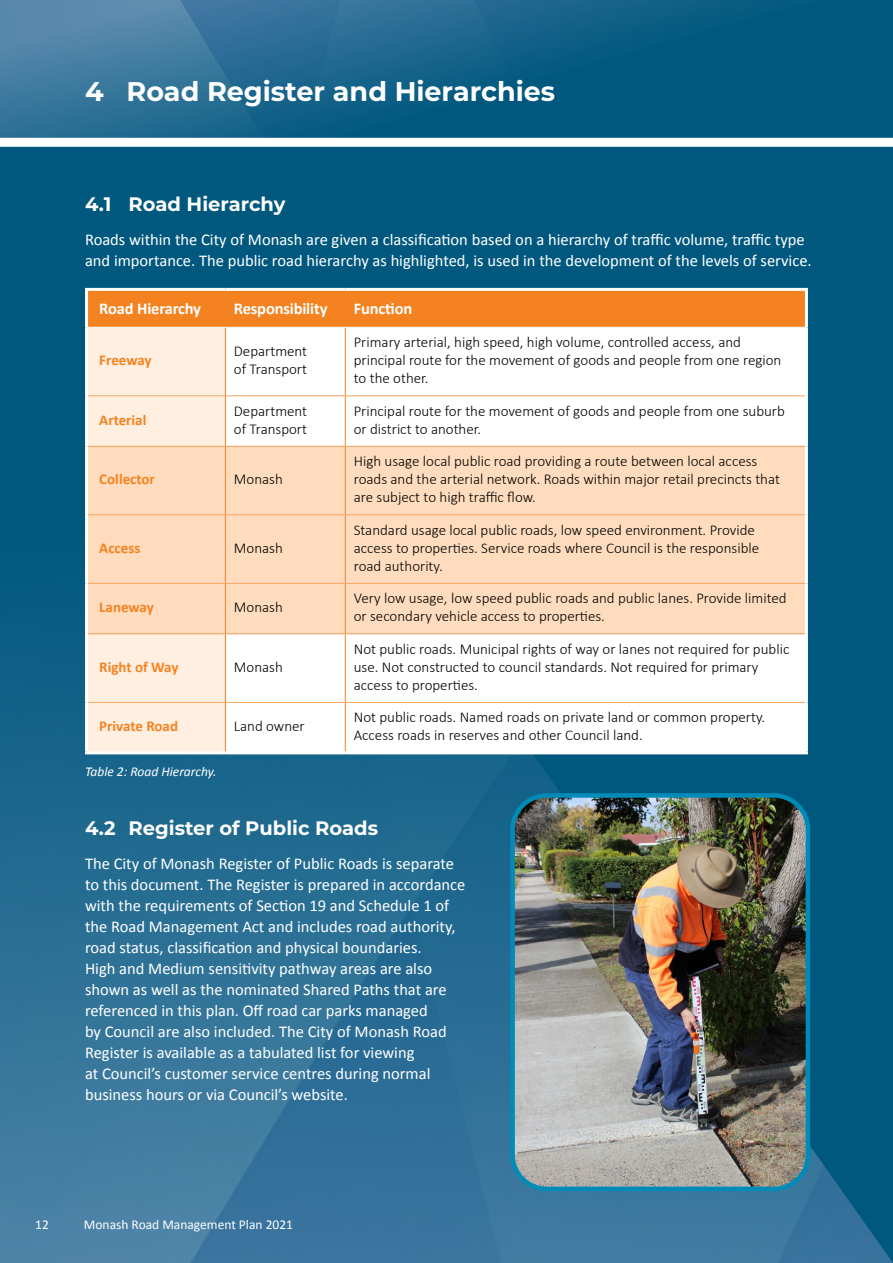
<style>
.page{position:relative;width:893px;height:1263px;background:#fff}
.page>*{position:absolute;margin:0;border:0;box-sizing:border-box;transform-origin:0 0}
.main_heading_numbers{font:700 27px "Montserrat";color:#fff}
.headings_sub{font:700 19.5px "Montserrat";color:#fff}
.text_white{font:16.5px/21px "Calibri";color:#fff}
.tables_9pt{font:700 16.5px "Calibri";letter-spacing:-.01em;color:#fff}
.Table_text_Annual_Re{font:300 15px/18px "Calibri";color:#000}
.Table_text_Annual_Re-2{font:700 15px "Calibri";color:#f58220}
.t1{font:13.5px "Calibri";color:#fff}
.figures_tables_white{font:italic 13.5px "Calibri";color:#fff}
</style>
<div class="page">
<img style="left:0;top:285px;width:893px;height:978px">
<div style="left:0;top:146px;width:893px;height:139px;background:#00587e"></div>
<img style="left:0;top:0;width:893px;height:138px">
<div style="left:539px;top:4px;width:354px;height:134px;background:linear-gradient(to right,#075b81,#00577d)"></div>
<img style="left:513px;top:795px;width:295px;height:394px">
<div style="left:510px;top:793px;width:300px;height:398px;border:4px solid #008bb9;border-radius:34px"></div>
<div style="left:88px;top:291px;width:717px;height:36px;background:#f58220"></div>
<div style="left:88px;top:328px;width:137px;height:423px;background:#ffefe1"></div>
<svg style="left:226px;top:328px;width:579px;height:423px"></svg>
<div style="left:88px;top:447px;width:717px;height:186px;background:#fedcbd"></div>
<hr style="left:225px;top:328px;width:1px;height:67px;background:#f58220">
<hr style="left:345px;top:328px;width:1px;height:67px;background:#f58220">
<hr style="left:225px;top:396px;width:1px;height:50px;background:#f58220">
<hr style="left:345px;top:396px;width:1px;height:50px;background:#f58220">
<hr style="left:225px;top:447px;width:1px;height:67px;background:#f58220">
<hr style="left:345px;top:447px;width:1px;height:67px;background:#f58220">
<hr style="left:225px;top:515px;width:1px;height:68px;background:#f58220">
<hr style="left:345px;top:515px;width:1px;height:68px;background:#f58220">
<hr style="left:225px;top:584px;width:1px;height:49px;background:#f58220">
<hr style="left:345px;top:584px;width:1px;height:49px;background:#f58220">
<hr style="left:225px;top:634px;width:1px;height:68px;background:#f58220">
<hr style="left:345px;top:634px;width:1px;height:68px;background:#f58220">
<hr style="left:225px;top:703px;width:1px;height:48px;background:#f58220">
<hr style="left:345px;top:703px;width:1px;height:48px;background:#f58220">
<hr style="left:88px;top:395px;width:137px;height:1px;background:#f9a45e">
<hr style="left:225px;top:395px;width:120px;height:1px;background:#f9a45e">
<hr style="left:345px;top:395px;width:460px;height:1px;background:#f9a45e">
<hr style="left:88px;top:446px;width:137px;height:1px;background:#f9a45e">
<hr style="left:225px;top:446px;width:120px;height:1px;background:#f9a45e">
<hr style="left:345px;top:446px;width:460px;height:1px;background:#f9a45e">
<hr style="left:88px;top:514px;width:137px;height:1px;background:#f9a45e">
<hr style="left:225px;top:514px;width:120px;height:1px;background:#f9a45e">
<hr style="left:345px;top:514px;width:460px;height:1px;background:#f9a45e">
<hr style="left:88px;top:583px;width:137px;height:1px;background:#f9a45e">
<hr style="left:225px;top:583px;width:120px;height:1px;background:#f9a45e">
<hr style="left:345px;top:583px;width:460px;height:1px;background:#f9a45e">
<hr style="left:88px;top:633px;width:137px;height:1px;background:#f9a45e">
<hr style="left:225px;top:633px;width:120px;height:1px;background:#f9a45e">
<hr style="left:345px;top:633px;width:460px;height:1px;background:#f9a45e">
<hr style="left:88px;top:702px;width:137px;height:1px;background:#f9a45e">
<hr style="left:225px;top:702px;width:120px;height:1px;background:#f9a45e">
<hr style="left:345px;top:702px;width:460px;height:1px;background:#f9a45e">
<hr style="left:88px;top:327px;width:137px;height:1px;background:#fff">
<hr style="left:225px;top:327px;width:120px;height:1px;background:#fff">
<hr style="left:345px;top:327px;width:460px;height:1px;background:#fff">
<hr style="left:85px;top:288px;width:140px;height:3px;background:#fff">
<hr style="left:85px;top:291px;width:3px;height:36px;background:#fff">
<hr style="left:225px;top:288px;width:120px;height:3px;background:#fff">
<hr style="left:345px;top:288px;width:463px;height:3px;background:#fff">
<hr style="left:805px;top:291px;width:3px;height:36px;background:#fff">
<hr style="left:85px;top:327px;width:3px;height:69px;background:#fff">
<hr style="left:805px;top:327px;width:3px;height:69px;background:#fff">
<hr style="left:85px;top:396px;width:3px;height:50px;background:#fff">
<hr style="left:805px;top:396px;width:3px;height:50px;background:#fff">
<hr style="left:85px;top:446px;width:3px;height:69px;background:#fff">
<hr style="left:805px;top:446px;width:3px;height:69px;background:#fff">
<hr style="left:85px;top:515px;width:3px;height:68px;background:#fff">
<hr style="left:805px;top:515px;width:3px;height:68px;background:#fff">
<hr style="left:85px;top:583px;width:3px;height:51px;background:#fff">
<hr style="left:805px;top:583px;width:3px;height:51px;background:#fff">
<hr style="left:85px;top:634px;width:3px;height:68px;background:#fff">
<hr style="left:805px;top:634px;width:3px;height:68px;background:#fff">
<hr style="left:85px;top:702px;width:3px;height:49px;background:#fff">
<hr style="left:805px;top:702px;width:3px;height:49px;background:#fff">
<hr style="left:85px;top:751px;width:140px;height:3px;background:#fff">
<hr style="left:225px;top:751px;width:120px;height:3px;background:#fff">
<hr style="left:345px;top:751px;width:463px;height:3px;background:#fff">
<p class="main_heading_numbers" style="left:85px;top:72px;width:472px">4 Road Register and Hierarchies</p>
<p class="headings_sub" style="left:85px;top:190px;width:202px">4.1 Road Hierarchy</p>
<p class="text_white" style="left:85px;top:229px;width:728px">Roads within the City of Monash are given a classification based on a hierarchy of traffic volume, traffic type and importance. The public road hierarchy as highlighted, is used in the development of the levels of service.</p>
<p class="tables_9pt" style="left:99px;top:298px;width:103px">Road Hierarchy</p>
<p class="tables_9pt" style="left:234px;top:298px;width:95px">Responsibility</p>
<p class="tables_9pt" style="left:354px;top:298px;width:60px">Function</p>
<p class="Table_text_Annual_Re-2" style="left:99px;top:350px;width:54px">Freeway</p>
<p class="Table_text_Annual_Re" style="left:234px;top:342px;width:75px">Department of Transport</p>
<p class="Table_text_Annual_Re" style="left:354px;top:333px;width:429px">Primary arterial, high speed, high volume, controlled access, and principal route for the movement of goods and people from one region to the other.</p>
<p class="Table_text_Annual_Re-2" style="left:99px;top:410px;width:49px">Arterial</p>
<p class="Table_text_Annual_Re" style="left:234px;top:401px;width:75px">Department of Transport</p>
<p class="Table_text_Annual_Re" style="left:354px;top:401px;width:433px">Principal route for the movement of goods and people from one suburb or district to another.</p>
<p class="Table_text_Annual_Re-2" style="left:99px;top:469px;width:57px">Collector</p>
<p class="Table_text_Annual_Re" style="left:234px;top:470px;width:50px">Monash</p>
<p class="Table_text_Annual_Re" style="left:354px;top:452px;width:428px">High usage local public road providing a route between local access roads and the arterial network. Roads within major retail precincts that are subject to high traffic flow.</p>
<p class="Table_text_Annual_Re-2" style="left:99px;top:538px;width:43px">Access</p>
<p class="Table_text_Annual_Re" style="left:234px;top:538px;width:50px">Monash</p>
<p class="Table_text_Annual_Re" style="left:354px;top:520px;width:407px">Standard usage local public roads, low speed environment. Provide access to properties. Service roads where Council is the responsible road authority.</p>
<p class="Table_text_Annual_Re-2" style="left:99px;top:597px;width:56px">Laneway</p>
<p class="Table_text_Annual_Re" style="left:234px;top:598px;width:50px">Monash</p>
<p class="Table_text_Annual_Re" style="left:354px;top:589px;width:434px">Very low usage, low speed public roads and public lanes. Provide limited or secondary vehicle access to properties.</p>
<p class="Table_text_Annual_Re-2" style="left:99px;top:657px;width:81px">Right of Way</p>
<p class="Table_text_Annual_Re" style="left:234px;top:657px;width:50px">Monash</p>
<p class="Table_text_Annual_Re" style="left:354px;top:639px;width:437px">Not public roads. Municipal rights of way or lanes not required for public use. Not constructed to council standards. Not required for primary access to properties.</p>
<p class="Table_text_Annual_Re-2" style="left:99px;top:716px;width:80px">Private Road</p>
<p class="Table_text_Annual_Re" style="left:234px;top:717px;width:72px">Land owner</p>
<p class="Table_text_Annual_Re" style="left:354px;top:708px;width:413px">Not public roads. Named roads on private land or common property.<br>Access roads in reserves and other Council land.</p>
<p class="figures_tables_white" style="left:85px;top:762px;width:133px">Table 2: Road Hierarchy.</p>
<p class="headings_sub" style="left:85px;top:814px;width:295px">4.2 Register of Public Roads</p>
<p class="text_white" style="left:85px;top:853px;width:382px">The City of Monash Register of Public Roads is separate to this document. The Register is prepared in accordance with the requirements of Section 19 and Schedule 1 of the Road Management Act and includes road authority, road status, classification and physical boundaries.<br>High and Medium sensitivity pathway areas are also shown as well as the nominated Shared Paths that are referenced in this plan. Off road car parks managed<br>by Council are also included. The City of Monash Road Register is available as a tabulated list for viewing<br>at Council’s customer service centres during normal business hours or via Council’s website.</p>
<p class="t1" style="left:35px;top:1216px;width:15px">12</p>
<p class="t1" style="left:84px;top:1216px;width:211px">Monash Road Management Plan 2021</p>
</div>
